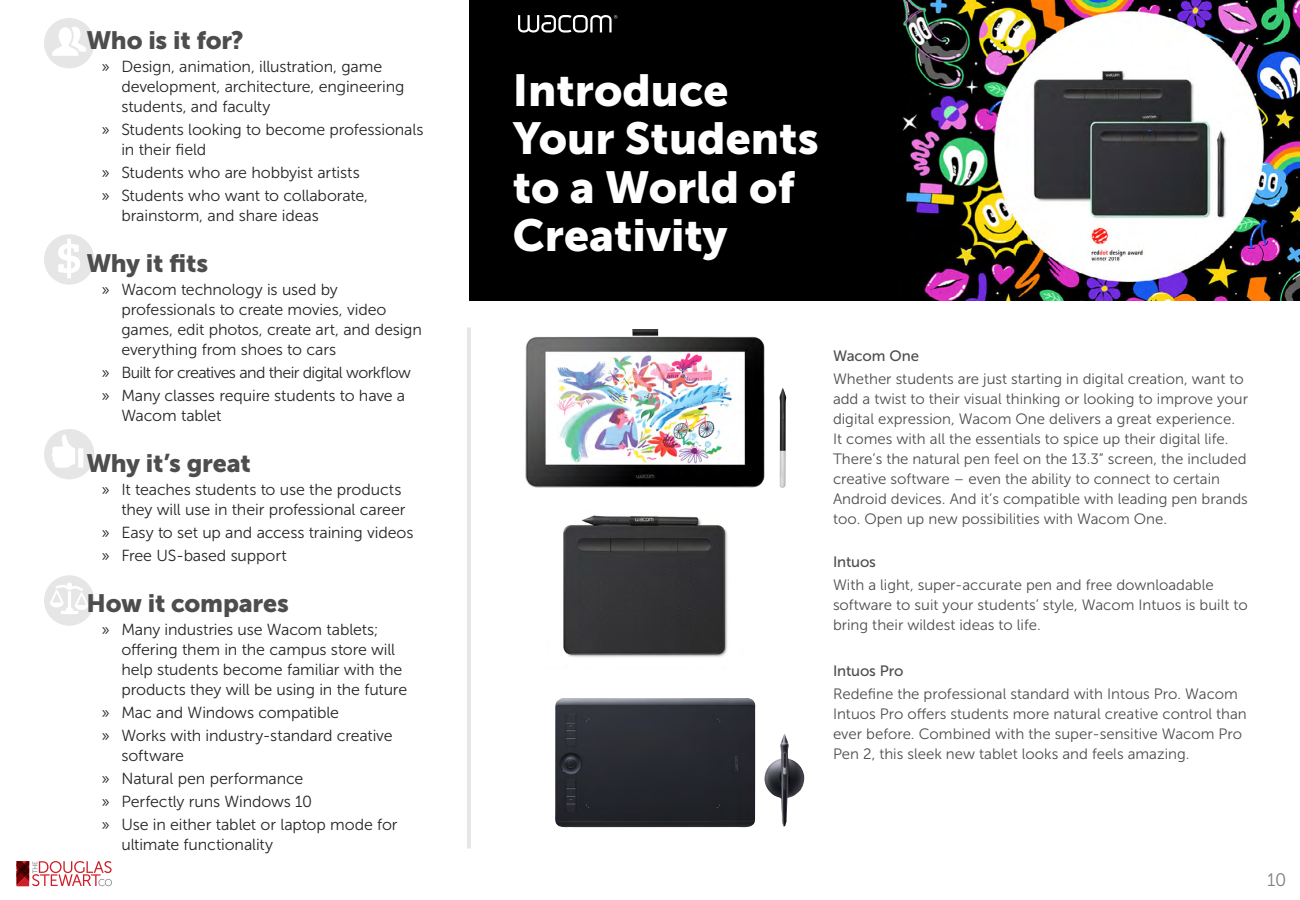
<style>
.page{position:relative;width:1300px;height:900px;background:#fff}
.page>*{position:absolute;margin:0;border:0;box-sizing:border-box;transform-origin:0 0}
.t1{font:44.6px/48px "Museo Sans 900";color:#fff}
.t2{font:25px "Museo Sans 900";letter-spacing:-.01em;color:#4d4d4d}
.t3{font:18px "Museo Sans 300";color:#808080}
.t4{font:16px/20px "Museo Sans 300";letter-spacing:-.01em;color:#262626}
.t5{font:16px/23px "Museo Sans 300";letter-spacing:-.035em;color:#262626}
.t6{font:15px/20px "Museo Sans 300";color:#4d4d4d}
.t7{font:15px "Museo Sans 500";letter-spacing:-.01em;color:#4d4d4d}
</style>
<div class="page">
<div style="left:469px;top:0;width:831px;height:300px;background:#000"></div>
<img style="left:617px;top:0;width:683px;height:300px">
<svg style="left:44px;top:234px;width:50px;height:51px"></svg>
<svg style="left:44px;top:18px;width:50px;height:50px"></svg>
<svg style="left:44px;top:575px;width:50px;height:51px"></svg>
<svg style="left:44px;top:429px;width:50px;height:50px"></svg>
<hr style="left:467px;top:328px;width:4px;height:521px;background:#e6e6e6">
<img style="left:555px;top:698px;width:249px;height:129px">
<img style="left:563px;top:515px;width:165px;height:142px">
<img style="left:525px;top:329px;width:261px;height:159px">
<svg style="left:518px;top:15px;width:99px;height:18px"></svg>
<svg style="left:17px;top:861px;width:95px;height:25px"></svg>
<h2 class="t2" style="left:86px;top:26px;width:159px">Who is it for?</h2>
<p class="t4" style="left:121px;top:57px;width:285px;text-indent:-20px">» Design, animation, illustration, game development, architecture, engineering students, and faculty</p>
<p class="t4" style="left:121px;top:120px;width:304px;text-indent:-20px">» Students looking to become professionals in their field</p>
<p class="t4" style="left:101px;top:161px;width:268px;line-height:23px">» Students who are hobbyist artists » Students who want to collaborate,</p>
<p class="t4" style="left:121px;top:206px;width:199px">brainstorm, and share ideas</p>
<h2 class="t2" style="left:86px;top:249px;width:123px">Why it fits</h2>
<p class="t4" style="left:121px;top:280px;width:302px;text-indent:-20px">» Wacom technology is used by professionals to create movies, video games, edit photos, create art, and design everything from shoes to cars</p>
<p class="t5" style="left:101px;top:361px;width:311px">» Built for creatives and their digital workflow » Many classes require students to have a</p>
<p class="t4" style="left:121px;top:406px;width:102px">Wacom tablet</p>
<h2 class="t2" style="left:86px;top:449px;width:166px">Why it’s great</h2>
<p class="t4" style="left:101px;top:480px;width:306px;text-align:right">» It teaches students to use the products they will use in their professional career</p>
<p class="t4" style="left:101px;top:521px;width:314px;line-height:23px">» Easy to set up and access training videos » Free US-based support</p>
<h2 class="t2" style="left:86px;top:589px;width:204px">How it compares</h2>
<p class="t4" style="left:121px;top:620px;width:287px;text-indent:-20px">» Many industries use Wacom tablets; offering them in the campus store will help students become familiar with the products they will be using in the future</p>
<p class="t4" style="left:101px;top:701px;width:293px;line-height:23px">» Mac and Windows compatible<br>» Works with industry-standard creative</p>
<p class="t4" style="left:101px;top:744px;width:298px;line-height:23px;text-indent:20px">software<br>» Natural pen performance<br>» Perfectly runs Windows 10<br>» Use in either tablet or laptop mode for</p>
<p class="t4" style="left:121px;top:835px;width:153px">ultimate functionality</p>
<h1 class="t1" style="left:513px;top:67px;width:307px">Introduce<br>Your Students to a World of<br>Creativity</h1>
<p class="t7" style="left:833px;top:348px;width:88px">Wacom One</p>
<p class="t6" style="left:833px;top:369px;width:417px">Whether students are just starting in digital creation, want to add a twist to their visual thinking or looking to improve your digital expression, Wacom One delivers a great experience.<br>It comes with all the essentials to spice up their digital life.<br>There’s the natural pen feel on the 13.3” screen, the included creative software – even the ability to connect to certain Android devices. And it’s compatible with leading pen brands too. Open up new possibilities with Wacom One.</p>
<p class="t7" style="left:833px;top:554px;width:45px">Intuos</p>
<p class="t6" style="left:833px;top:575px;width:416px">With a light, super-accurate pen and free downloadable software to suit your students’ style, Wacom Intuos is built to bring their wildest ideas to life.</p>
<p class="t7" style="left:833px;top:663px;width:72px">Intuos Pro</p>
<p class="t6" style="left:833px;top:684px;width:415px">Redefine the professional standard with Intous Pro. Wacom Intuos Pro offers students more natural creative control than ever before. Combined with the super-sensitive Wacom Pro Pen 2, this sleek new tablet looks and feels amazing.</p>
<p class="t3" style="left:1267px;top:870px;width:21px">10</p>
</div>
